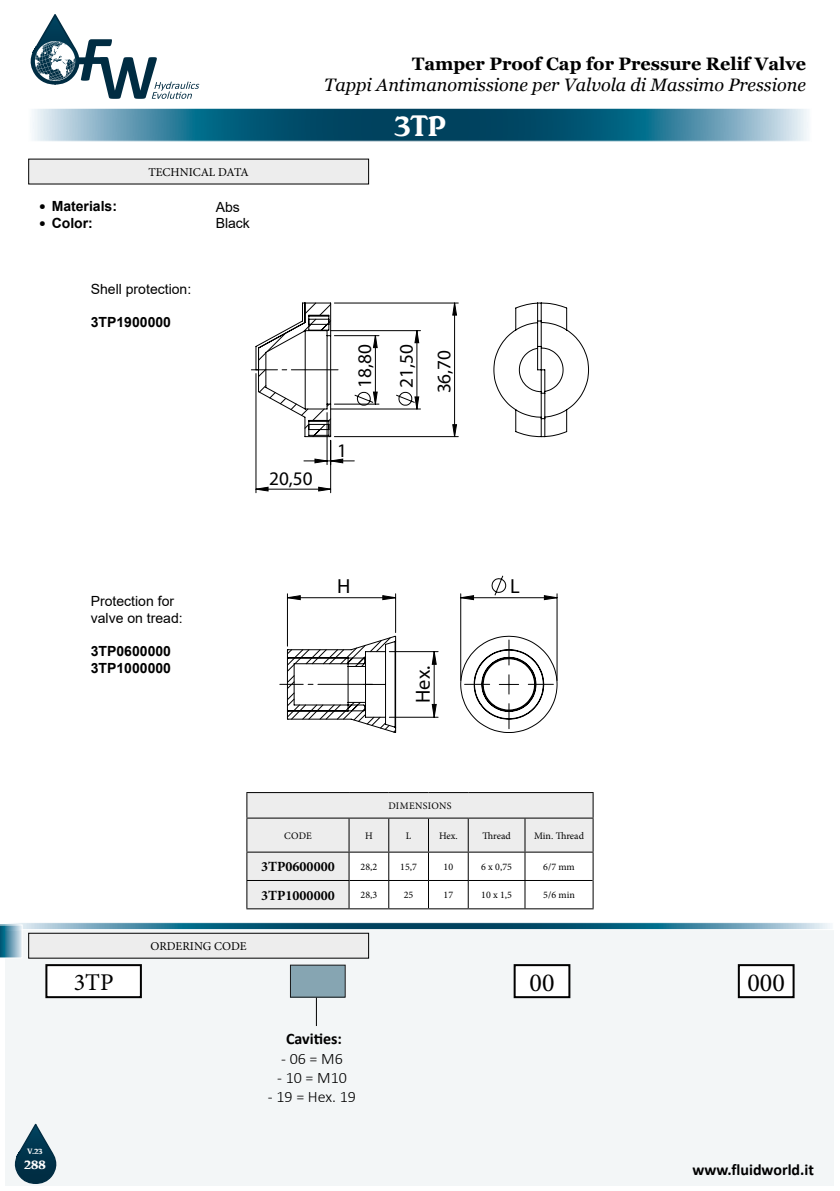
<style>
.page{position:relative;width:840px;height:1191px;background:#fff}
.page>*{position:absolute;margin:0;border:0;box-sizing:border-box;transform-origin:0 0}
.t1{font:30px "ARJULIAN";color:#fff}
.t2{font:26px "Minion Pro";color:#000}
.t3{font:24px "Minion Pro";color:#000}
.t4{font:20.4px "Century Gothic";color:#000}
.t5{font:19.2px/41.4px "Century Gothic";color:#000}
.t6{font:italic 18px "Georgia";color:#000}
.t7{font:700 18px "Georgia";color:#000}
.t8{font:700 16px "Calibri";color:#000}
.t9{font:300 16px "Calibri";color:#000}
.t10{font:14px/16.8px "Arial";color:#000}
.t11{font:700 14px/16.8px "Arial";color:#000}
.t12{font:700 14px "Minion Pro";color:#000}
.t13{font:13px "ARJULIAN";color:#fff}
.t14{font:12px "Minion Pro";color:#000}
.t15{font:10px "Minion Pro";color:#000}
.t16{font:10px "Minion Pro";letter-spacing:.025em;color:#000}
.t17{font:8px "ARJULIAN";color:#fff}
.s1{font-family:"ARJULIAN";font-weight:400}
</style>
<div class="page">
<div style="left:6px;top:930px;width:827px;height:255px;background:#f3f6f7"></div>
<div style="left:29px;top:933px;width:339px;height:25px;background:#ededed"></div>
<div style="left:28px;top:933px;width:341px;height:25px;border:1px solid #000"></div>
<svg style="left:23px;top:924px;width:808px;height:4px;background:#30738d"></svg>
<div style="left:6px;top:922px;width:827px;height:8px;border:1px solid #fff"></div>
<div style="left:29px;top:159px;width:339px;height:25px;background:#ededed"></div>
<svg style="left:30px;top:14px;width:169px;height:85px"></svg>
<svg style="left:0;top:924px;width:23px;height:34px"></svg>
<svg style="left:32px;top:110px;width:777px;height:30px;background:#34758f"></svg>
<div style="left:28px;top:108px;width:783px;height:34px;border:1px solid #fff"></div>
<div style="left:46px;top:965px;width:95px;height:32px;background:#fff"></div>
<div style="left:45px;top:964px;width:97px;height:34px;border:2px solid #000"></div>
<div style="left:514px;top:965px;width:55px;height:32px;background:#fff"></div>
<div style="left:513px;top:964px;width:57px;height:34px;border:2px solid #000"></div>
<div style="left:738px;top:965px;width:55px;height:32px;background:#fff"></div>
<div style="left:737px;top:964px;width:57px;height:34px;border:2px solid #000"></div>
<div style="left:290px;top:965px;width:55px;height:32px;background:#86a5b2"></div>
<svg style="left:316px;top:997px;width:1px;height:29px"></svg>
<svg style="left:247px;top:793px;width:345px;height:115px;fill:#ededed"></svg>
<svg style="left:592px;top:793px;width:1px;height:24px"></svg>
<hr style="left:349px;top:880px;width:39px;height:1px;background:#000">
<hr style="left:388px;top:880px;width:40px;height:1px;background:#000">
<hr style="left:428px;top:880px;width:40px;height:1px;background:#000">
<hr style="left:468px;top:880px;width:56px;height:1px;background:#000">
<hr style="left:246px;top:880px;width:103px;height:1px;background:#000">
<svg style="left:246px;top:852px;width:1px;height:56px"></svg>
<hr style="left:246px;top:908px;width:103px;height:1px;background:#000">
<svg style="left:388px;top:852px;width:1px;height:56px"></svg>
<hr style="left:349px;top:851px;width:39px;height:1px;background:#000">
<hr style="left:388px;top:851px;width:40px;height:1px;background:#000">
<hr style="left:428px;top:851px;width:40px;height:1px;background:#000">
<hr style="left:468px;top:851px;width:56px;height:1px;background:#000">
<svg style="left:592px;top:852px;width:1px;height:56px"></svg>
<hr style="left:524px;top:880px;width:68px;height:1px;background:#000">
<hr style="left:246px;top:818px;width:1px;height:33px;background:#000">
<hr style="left:348px;top:818px;width:1px;height:33px;background:#000">
<hr style="left:388px;top:818px;width:1px;height:33px;background:#000">
<hr style="left:428px;top:818px;width:1px;height:33px;background:#000">
<hr style="left:467px;top:818px;width:1px;height:33px;background:#000">
<hr style="left:524px;top:818px;width:1px;height:33px;background:#000">
<hr style="left:592px;top:818px;width:1px;height:33px;background:#000">
<hr style="left:246px;top:851px;width:103px;height:1px;background:#000">
<hr style="left:524px;top:851px;width:69px;height:1px;background:#000">
<svg style="left:348px;top:852px;width:1px;height:56px"></svg>
<hr style="left:349px;top:908px;width:39px;height:1px;background:#000">
<hr style="left:388px;top:908px;width:40px;height:1px;background:#000">
<hr style="left:428px;top:908px;width:40px;height:1px;background:#000">
<hr style="left:468px;top:908px;width:56px;height:1px;background:#000">
<hr style="left:524px;top:908px;width:69px;height:1px;background:#000">
<svg style="left:428px;top:852px;width:1px;height:56px"></svg>
<svg style="left:467px;top:852px;width:1px;height:56px"></svg>
<svg style="left:524px;top:852px;width:1px;height:56px"></svg>
<hr style="left:246px;top:792px;width:103px;height:1px;background:#000">
<svg style="left:246px;top:793px;width:1px;height:24px"></svg>
<hr style="left:349px;top:792px;width:39px;height:1px;background:#000">
<hr style="left:388px;top:792px;width:40px;height:1px;background:#000">
<hr style="left:428px;top:792px;width:40px;height:1px;background:#000">
<hr style="left:468px;top:792px;width:56px;height:1px;background:#000">
<hr style="left:524px;top:792px;width:69px;height:1px;background:#000">
<hr style="left:246px;top:817px;width:103px;height:1px;background:#000">
<hr style="left:349px;top:817px;width:39px;height:1px;background:#000">
<hr style="left:388px;top:817px;width:40px;height:1px;background:#000">
<hr style="left:428px;top:817px;width:40px;height:1px;background:#000">
<hr style="left:468px;top:817px;width:56px;height:1px;background:#000">
<hr style="left:524px;top:817px;width:69px;height:1px;background:#000">
<hr style="left:460px;top:594px;width:1px;height:86px;background:#000">
<hr style="left:556px;top:594px;width:1px;height:86px;background:#000">
<hr style="left:287px;top:594px;width:1px;height:52px;background:#000">
<hr style="left:395px;top:594px;width:1px;height:38px;background:#000">
<hr style="left:389px;top:651px;width:49px;height:1px;background:#000">
<hr style="left:389px;top:717px;width:49px;height:1px;background:#000">
<svg style="left:460px;top:635px;width:97px;height:98px"></svg>
<svg style="left:280px;top:635px;width:117px;height:98px"></svg>
<svg style="left:460px;top:575px;width:97px;height:25px"></svg>
<svg style="left:286px;top:595px;width:110px;height:5px"></svg>
<svg style="left:431px;top:651px;width:6px;height:67px"></svg>
<hr style="left:330px;top:330px;width:90px;height:1px;background:#000">
<hr style="left:330px;top:409px;width:90px;height:1px;background:#000">
<hr style="left:334px;top:303px;width:124px;height:1px;background:#000">
<hr style="left:334px;top:436px;width:124px;height:1px;background:#000">
<hr style="left:334px;top:335px;width:45px;height:1px;background:#000">
<hr style="left:334px;top:404px;width:45px;height:1px;background:#000">
<hr style="left:255px;top:373px;width:1px;height:120px;background:#000">
<hr style="left:330px;top:440px;width:1px;height:53px;background:#000">
<svg style="left:493px;top:302px;width:96px;height:135px"></svg>
<svg style="left:395px;top:302px;width:62px;height:135px"></svg>
<svg style="left:251px;top:302px;width:127px;height:190px"></svg>
<svg style="left:14px;top:1123px;width:43px;height:61px"></svg>
<h3 class="t11" style="left:40px;top:198px;width:79px"><span class="s1">•</span> Materials:</h3>
<h3 class="t11" style="left:40px;top:215px;width:55px"><span class="s1">•</span> Color:</h3>
<p class="t14" style="left:148px;top:164px;width:102px">TECHNICAL DATA</p>
<h3 class="t10" style="left:215px;top:198px;width:36px">Abs<br>Black</h3>
<h3 class="t7" style="left:412px;top:52px;width:395px">Tamper Proof Cap for Pressure Relif Valve</h3>
<h3 class="t6" style="left:324px;top:74px;width:483px">Tappi Antimanomissione per Valvola di Massimo Pressione</h3>
<h1 class="t1" style="left:394px;top:110px;width:53px">3TP</h1>
<h3 class="t10" style="left:91px;top:280px;width:102px">Shell protection:</h3>
<h3 class="t11" style="left:91px;top:314px;width:82px">3TP1900000</h3>
<h3 class="t5" style="left:269px;top:457px;width:45px">20,50</h3>
<h3 class="t5" style="left:343px;top:388px;width:45px;rotate:-90deg">18,80<br>21,50</h3>
<h3 class="t5" style="left:337px;top:429px;width:11px">1</h3>
<h3 class="t5" style="left:423px;top:393px;width:45px;rotate:-90deg">36,70</h3>
<h3 class="t10" style="left:91px;top:592px;width:93px">Protection for valve on tread:</h3>
<h3 class="t11" style="left:91px;top:643px;width:82px">3TP0600000<br>3TP1000000</h3>
<h3 class="t4" style="left:337px;top:574px;width:15px">H</h3>
<h3 class="t4" style="left:410px;top:703px;width:39px;rotate:-90deg">Hex.</h3>
<h3 class="t4" style="left:510px;top:574px;width:11px">L</h3>
<p class="t16" style="left:388px;top:799px;width:64px">DIMENSIONS</p>
<p class="t15" style="left:284px;top:829px;width:15px">Code</p>
<p class="t15" style="left:365px;top:829px;width:9px">H</p>
<p class="t15" style="left:406px;top:829px;width:7px">L</p>
<p class="t15" style="left:439px;top:829px;width:20px">Hex.</p>
<p class="t15" style="left:482px;top:829px;width:30px">Thread</p>
<p class="t15" style="left:534px;top:829px;width:51px">Min. Thread</p>
<h3 class="t12" style="left:261px;top:857px;width:75px">3TP0600000</h3>
<p class="t15" style="left:360px;top:860px;width:18px">28,2</p>
<p class="t15" style="left:400px;top:860px;width:18px">15,7</p>
<p class="t15" style="left:443px;top:860px;width:11px">10</p>
<p class="t15" style="left:481px;top:860px;width:32px">6 x 0,75</p>
<p class="t15" style="left:543px;top:860px;width:33px">6/7 mm</p>
<h3 class="t12" style="left:261px;top:885px;width:75px">3TP1000000</h3>
<p class="t15" style="left:360px;top:888px;width:18px">28,3</p>
<p class="t15" style="left:403px;top:888px;width:11px">25</p>
<p class="t15" style="left:443px;top:888px;width:11px">17</p>
<p class="t15" style="left:481px;top:888px;width:32px">10 x 1,5</p>
<p class="t15" style="left:543px;top:888px;width:33px">5/6 min</p>
<p class="t14" style="left:150px;top:938px;width:97px">ORDERING CODE</p>
<h3 class="t3" style="left:74px;top:966px;width:41px">3TP</h3>
<h2 class="t2" style="left:529px;top:965px;width:26px">00</h2>
<h2 class="t2" style="left:747px;top:965px;width:39px">000</h2>
<p class="t17" style="left:27px;top:1146px;width:17px">V.23</p>
<h3 class="t13" style="left:24px;top:1158px;width:23px">288</h3>
<h3 class="t8" style="left:286px;top:1027px;width:57px">Cavities:</h3>
<h3 class="t9" style="left:281px;top:1048px;width:63px">- 06 = M6</h3>
<h3 class="t9" style="left:277px;top:1067px;width:71px">- 10 = M10</h3>
<h3 class="t9" style="left:268px;top:1086px;width:89px">- 19 = Hex. 19</h3>
<h3 class="t8" style="left:692px;top:1158px;width:123px">www.fluidworld.it</h3>
</div>
